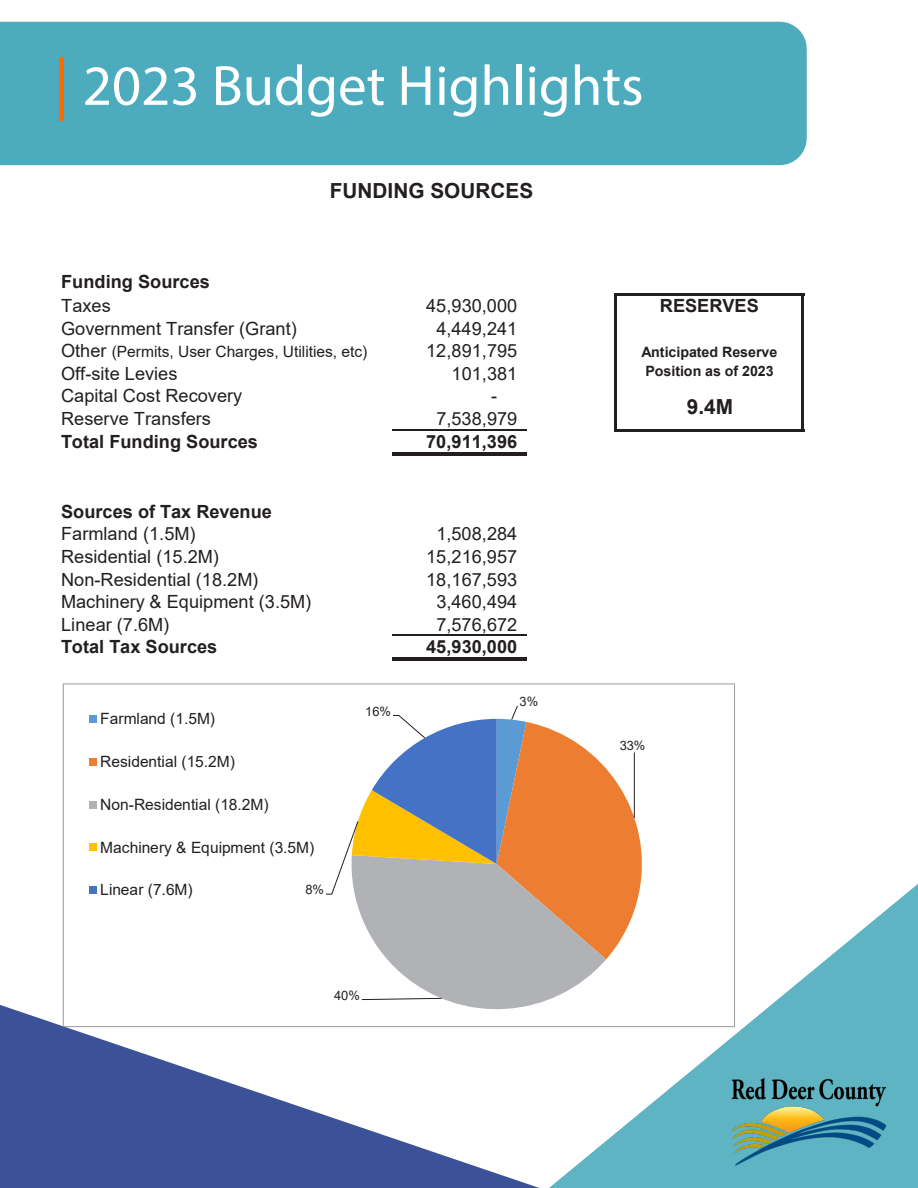
<style>
.page{position:relative;width:918px;height:1188px;background:#fff}
.page>*{position:absolute;margin:0;border:0;box-sizing:border-box;transform-origin:0 0}
.Titles{font:57px "Myriad Pro";color:#fff}
.t1{font:700 20.85px "Arial";color:#231f20}
.t2{font:18.15px "Arial";color:#231f20}
.t3{font:700 18.15px/23.9px "Arial";color:#231f20}
.t4{font:15.6px "Arial";color:#231f20}
.t5{font:700 14.25px/18.3px "Arial";letter-spacing:-.005em;color:#231f20}
.t6{font:12.9px "Arial";color:#231f20}
.s1{font-size:63.6px;color:#fc6b00}
.s2{font-weight:400}
.s3{font-size:18.15px}
</style>
<div class="page">
<svg style="left:0;top:840px;width:918px;height:348px"></svg>
<img style="left:730px;top:1078px;width:169px;height:92px">
<div style="left:0;top:22px;width:807px;height:143px;background:#4cacbd"></div>
<hr style="left:393px;top:430px;width:134px;height:1px;background:#231f20">
<hr style="left:615px;top:293px;width:2px;height:139px;background:#231f20">
<hr style="left:802px;top:295px;width:2px;height:137px;background:#231f20">
<hr style="left:617px;top:293px;width:187px;height:2px;background:#231f20">
<hr style="left:617px;top:429px;width:187px;height:3px;background:#231f20">
<hr style="left:393px;top:452px;width:134px;height:1px;background:#231f20">
<hr style="left:393px;top:455px;width:134px;height:1px;background:#231f20">
<hr style="left:393px;top:635px;width:134px;height:1px;background:#231f20">
<hr style="left:393px;top:657px;width:134px;height:1px;background:#231f20">
<hr style="left:393px;top:659px;width:134px;height:2px;background:#231f20">
<div style="left:63px;top:684px;width:672px;height:343px;background:#fff"></div>
<svg style="left:387px;top:959px;width:219px;height:51px;fill:#b1b2b6"></svg>
<svg style="left:361px;top:998px;width:81px;height:2px"></svg>
<svg style="left:326px;top:705px;width:316px;height:254px"></svg>
<div style="left:89px;top:715px;width:8px;height:8px;background:#5b9bd5"></div>
<div style="left:89px;top:758px;width:8px;height:8px;background:#ed7d31"></div>
<div style="left:89px;top:801px;width:8px;height:7px;background:#b1b2b6"></div>
<div style="left:89px;top:843px;width:8px;height:8px;background:#ffc000"></div>
<div style="left:89px;top:886px;width:8px;height:8px;background:#4472c4"></div>
<p class="Titles" style="left:54px;top:51px;width:591px"><span class="s1">|</span> 2023 Budget Highlights</p>
<p class="t3" style="left:61px;top:270px;width:150px">Funding Sources<br><span class="s2">Taxes</span></p>
<p class="t1" style="left:330px;top:176px;width:205px">FUNDING SOURCES</p>
<p class="t2" style="left:426px;top:293px;width:93px">45,930,000</p>
<p class="t2" style="left:61px;top:316px;width:237px">Government Transfer (Grant)</p>
<p class="t2" style="left:436px;top:316px;width:83px">4,449,241</p>
<p class="t4" style="left:61px;top:341px;width:308px"><span class="s3">Other</span> (Permits, User Charges, Utilities, etc)</p>
<p class="t2" style="left:426px;top:338px;width:93px">12,891,795</p>
<p class="t2" style="left:61px;top:361px;width:118px">Off-site Levies</p>
<p class="t2" style="left:452px;top:361px;width:67px">101,381</p>
<p class="t2" style="left:61px;top:384px;width:183px">Capital Cost Recovery</p>
<p class="t2" style="left:491px;top:384px;width:8px">-</p>
<p class="t2" style="left:61px;top:406px;width:151px">Reserve Transfers</p>
<p class="t2" style="left:436px;top:406px;width:83px">7,538,979</p>
<p class="t3" style="left:61px;top:430px;width:198px">Total Funding Sources</p>
<p class="t3" style="left:426px;top:430px;width:93px">70,911,396</p>
<p class="t3" style="left:61px;top:500px;width:212px;line-height:22.6px">Sources of Tax Revenue<br><span class="s2">Farmland (1.5M)</span></p>
<p class="t2" style="left:436px;top:522px;width:83px">1,508,284</p>
<p class="t2" style="left:61px;top:544px;width:159px">Residential (15.2M)</p>
<p class="t2" style="left:426px;top:544px;width:93px">15,216,957</p>
<p class="t2" style="left:61px;top:567px;width:199px">Non-Residential (18.2M)</p>
<p class="t2" style="left:426px;top:567px;width:93px">18,167,593</p>
<p class="t2" style="left:61px;top:589px;width:252px">Machinery &amp; Equipment (3.5M)</p>
<p class="t2" style="left:436px;top:589px;width:83px">3,460,494</p>
<p class="t2" style="left:61px;top:612px;width:110px">Linear (7.6M)</p>
<p class="t2" style="left:436px;top:612px;width:83px">7,576,672</p>
<p class="t3" style="left:61px;top:635px;width:158px">Total Tax Sources</p>
<p class="t3" style="left:426px;top:635px;width:93px">45,930,000</p>
<p class="t4" style="left:100px;top:708px;width:116px">Farmland (1.5M)</p>
<p class="t4" style="left:100px;top:751px;width:136px">Residential (15.2M)</p>
<p class="t4" style="left:100px;top:793px;width:170px">Non-Residential (18.2M)</p>
<p class="t4" style="left:100px;top:836px;width:216px">Machinery &amp; Equipment (3.5M)</p>
<p class="t4" style="left:100px;top:879px;width:94px">Linear (7.6M)</p>
<p class="t6" style="left:305px;top:881px;width:20px">8%</p>
<p class="t6" style="left:365px;top:702px;width:27px">16%</p>
<p class="t6" style="left:334px;top:986px;width:27px">40%</p>
<p class="t6" style="left:520px;top:692px;width:20px">3%</p>
<p class="t3" style="left:660px;top:294px;width:100px">RESERVES</p>
<p class="t5" style="left:642px;top:343px;width:137px">Anticipated Reserve<br>Position as of 2023</p>
<p class="t1" style="left:687px;top:392px;width:48px">9.4M</p>
<p class="t6" style="left:620px;top:736px;width:27px">33%</p>
</div>
